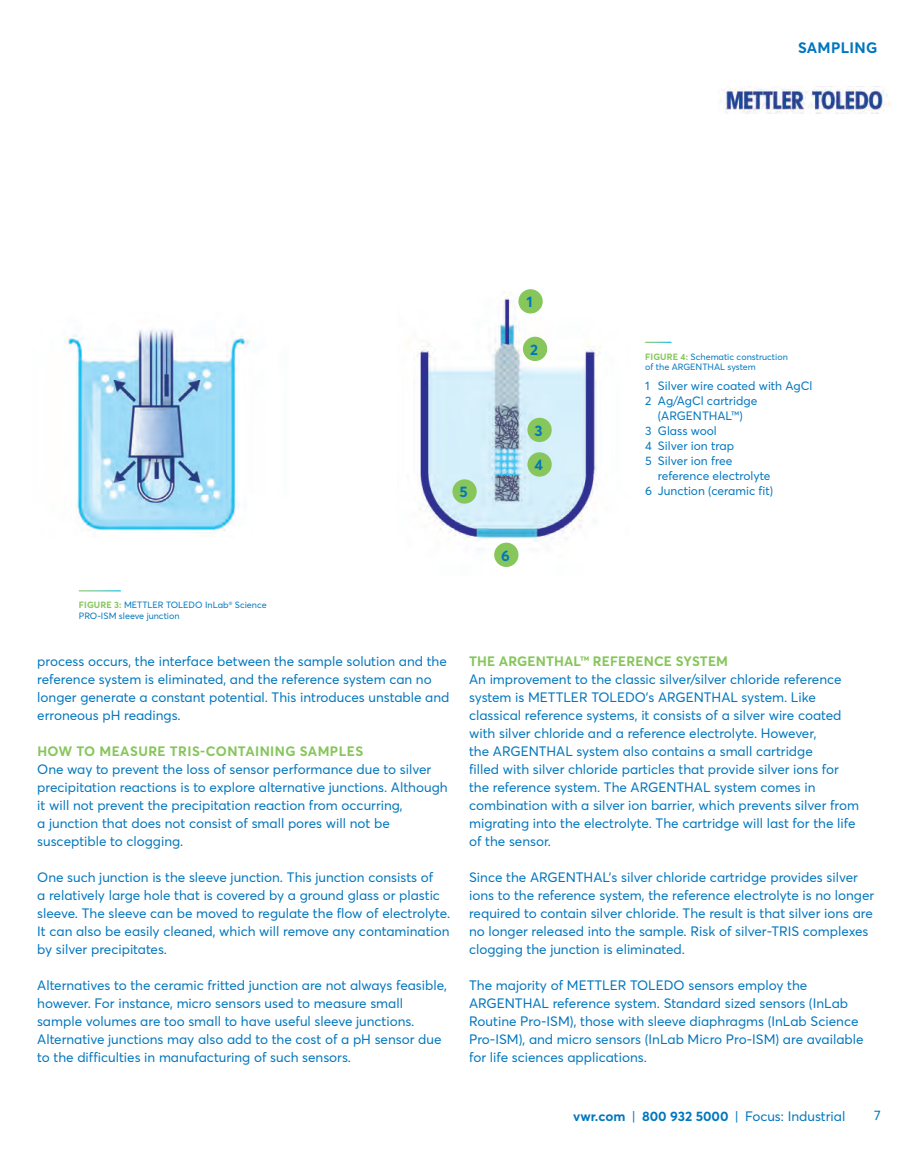
<style>
.page{position:relative;width:918px;height:1175px;background:#fff}
.page>*{position:absolute;margin:0;border:0;box-sizing:border-box;transform-origin:0 0}
.Page_Header{font:700 15px "Averta";letter-spacing:.02em;color:#0076be}
.numbers_in_circles{font:700 15px "Averta";color:#0076be}
.Body_text{font:13.5px/18px "Averta";color:#0076be}
.tech_byline{font:13.5px/18px "Averta";color:#0076be}
.Body_Header{font:700 13.5px "Averta";letter-spacing:.03em;color:#86c65a}
.Body_Header-2{font:700 13.5px "Averta";letter-spacing:.01em;color:#86c65a}
.t1{font:12px/15px "Averta";color:#0076be;text-align:center}
.Caption_1_column_gri{font:9px/10.5px "Averta";color:#0076be}
.s1{font-weight:700;color:#86c65a}
.s2{font-weight:700}
</style>
<div class="page">
<img style="left:64px;top:329px;width:185px;height:204px">
<img style="left:417px;top:296px;width:184px;height:271px">
<svg style="left:645px;top:342px;width:26px;height:1px"></svg>
<img style="left:718px;top:87px;width:172px;height:27px">
<div style="left:518px;top:289px;width:25px;height:24px;background:#86c65a;border-radius:50%"></div>
<div style="left:523px;top:337px;width:24px;height:24px;background:#86c65a;border-radius:50%"></div>
<div style="left:527px;top:418px;width:25px;height:24px;background:#86c65a;border-radius:50%"></div>
<div style="left:527px;top:452px;width:25px;height:24px;background:#86c65a;border-radius:50%"></div>
<div style="left:452px;top:479px;width:25px;height:24px;background:#86c65a;border-radius:50%"></div>
<div style="left:494px;top:542px;width:24px;height:25px;background:#86c65a;border-radius:50%"></div>
<p class="Page_Header" style="left:798px;top:38px;width:81px">SAMPLING</p>
<p class="numbers_in_circles" style="left:460px;top:481px;width:10px">5</p>
<p class="numbers_in_circles" style="left:527px;top:291px;width:8px">1</p>
<p class="numbers_in_circles" style="left:530px;top:339px;width:9px">2</p>
<p class="numbers_in_circles" style="left:535px;top:420px;width:10px">3</p>
<p class="numbers_in_circles" style="left:534px;top:454px;width:10px">4</p>
<p class="Caption_1_column_gri" style="left:645px;top:351px;width:144px"><span class="s1">FIGURE 4:</span> Schematic construction of the ARGENTHAL system</p>
<p class="t1" style="left:645px;top:377px;width:169px">1 Silver wire coated with AgCl</p>
<p class="t1" style="left:645px;top:392px;width:114px">2 Ag/AgCl cartridge (ARGENTHAL™)</p>
<p class="t1" style="left:645px;top:422px;width:73px">3 Glass wool</p>
<p class="t1" style="left:645px;top:437px;width:90px">4 Silver ion trap</p>
<p class="t1" style="left:658px;top:452px;width:114px;text-align:left;text-indent:-13px">5 Silver ion free reference electrolyte</p>
<p class="t1" style="left:645px;top:482px;width:130px">6 Junction (ceramic fit)</p>
<p class="Caption_1_column_gri" style="left:79px;top:599px;width:189px"><span class="s1">FIGURE 3:</span> METTLER TOLEDO InLab<sup>®</sup> Science<br>PRO-ISM sleeve junction</p>
<p class="Body_text" style="left:37px;top:652px;width:414px">process occurs, the interface between the sample solution and the reference system is eliminated, and the reference system can no longer generate a constant potential. This introduces unstable and erroneous pH readings.</p>
<p class="Body_Header" style="left:37px;top:742px;width:327px">HOW TO MEASURE TRIS-CONTAINING SAMPLES</p>
<p class="Body_text" style="left:37px;top:760px;width:412px">One way to prevent the loss of sensor performance due to silver precipitation reactions is to explore alternative junctions. Although it will not prevent the precipitation reaction from occurring,<br>a junction that does not consist of small pores will not be susceptible to clogging.</p>
<p class="Body_text" style="left:37px;top:868px;width:414px">One such junction is the sleeve junction. This junction consists of<br>a relatively large hole that is covered by a ground glass or plastic sleeve. The sleeve can be moved to regulate the flow of electrolyte.<br>It can also be easily cleaned, which will remove any contamination by silver precipitates.</p>
<p class="Body_text" style="left:37px;top:976px;width:411px">Alternatives to the ceramic fritted junction are not always feasible, however. For instance, micro sensors used to measure small sample volumes are too small to have useful sleeve junctions.<br>Alternative junctions may also add to the cost of a pH sensor due to the difficulties in manufacturing of such sensors.</p>
<p class="numbers_in_circles" style="left:501px;top:545px;width:10px">6</p>
<p class="Body_Header-2" style="left:469px;top:652px;width:260px">THE ARGENTHAL™ REFERENCE SYSTEM</p>
<p class="tech_byline" style="left:469px;top:670px;width:391px">An improvement to the classic silver/silver chloride reference system is METTLER TOLEDO’s ARGENTHAL system. Like classical reference systems, it consists of a silver wire coated with silver chloride and a reference electrolyte. However,<br>the ARGENTHAL system also contains a small cartridge<br>filled with silver chloride particles that provide silver ions for the reference system. The ARGENTHAL system comes in combination with a silver ion barrier, which prevents silver from migrating into the electrolyte. The cartridge will last for the life of the sensor.</p>
<p class="Body_text" style="left:469px;top:868px;width:407px">Since the ARGENTHAL’s silver chloride cartridge provides silver ions to the reference system, the reference electrolyte is no longer required to contain silver chloride. The result is that silver ions are no longer released into the sample. Risk of silver-TRIS complexes clogging the junction is eliminated.</p>
<p class="Body_text" style="left:469px;top:976px;width:396px">The majority of METTLER TOLEDO sensors employ the ARGENTHAL reference system. Standard sized sensors (InLab Routine Pro-ISM), those with sleeve diaphragms (InLab Science Pro-ISM), and micro sensors (InLab Micro Pro-ISM) are available for life sciences applications.</p>
<p class="tech_byline" style="left:573px;top:1107px;width:274px"><span class="s2">vwr.com</span> | <span class="s2">800 932 5000</span> | Focus: Industrial</p>
<p class="tech_byline" style="left:874px;top:1105px;width:8px">7</p>
</div>
